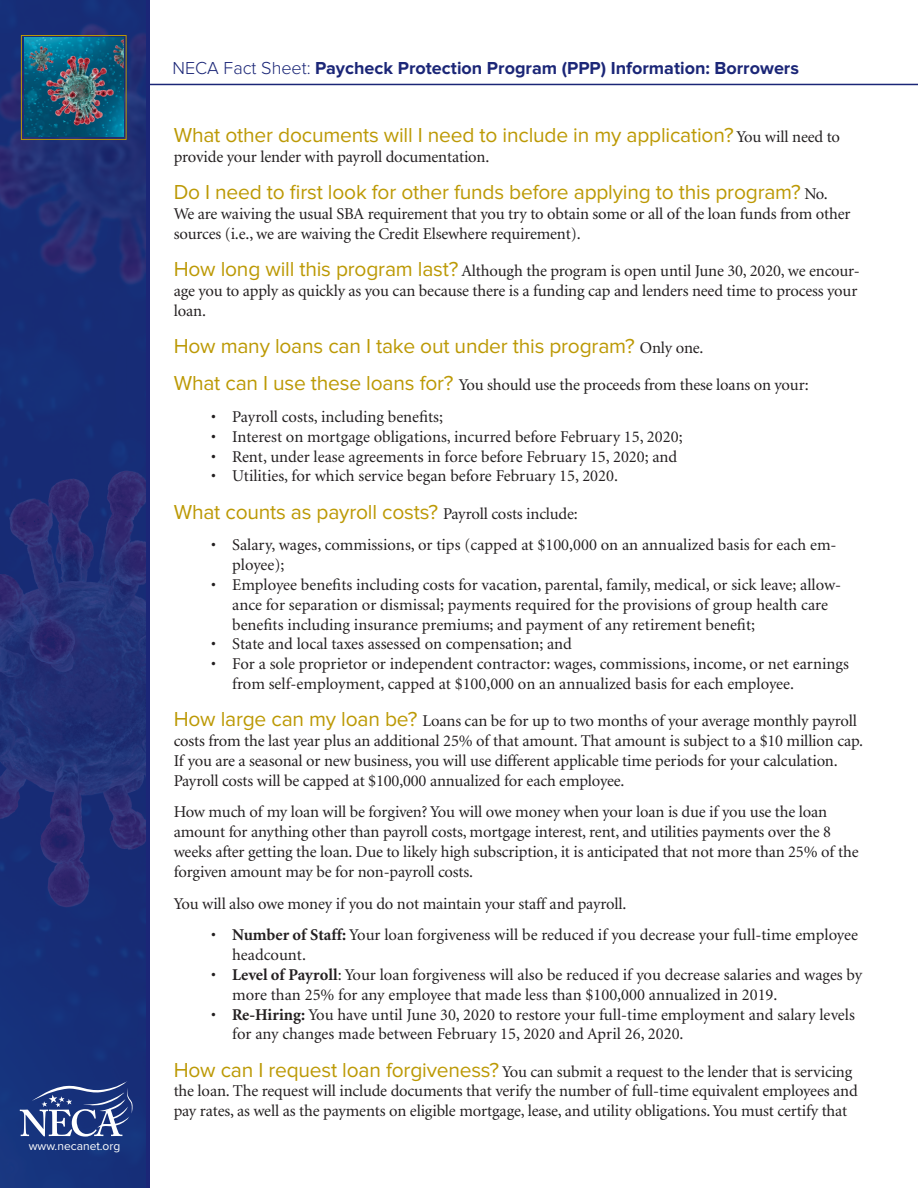
<style>
.page{position:relative;width:918px;height:1188px;background:#fff}
.page>*{position:absolute;margin:0;border:0;box-sizing:border-box;transform-origin:0 0}
.Text{font:21px "Proxima Nova";letter-spacing:-.01em;color:#bc9905}
.t1{font:700 18px "Proxima Nova";color:#1b2677}
.Text-2{font:16.5px/19.8px "Minion";letter-spacing:-.01em;color:#231f20}
.Bullet_Text{font:16.5px/19.8px "Minion";color:#231f20}
.t2{font:12px "Proxima Nova";color:#fff}
.s1{font-weight:300}
.s2{font-family:"Minion";font-size:16.5px;color:#231f20}
.s3{font-family:"Proxima Nova";font-size:21px;color:#bc9905}
.s4{font-weight:700}
</style>
<div class="page">
<div style="left:0;top:0;width:149px;height:1188px;background:#1b2677"></div>
<img style="left:0;top:0;width:146px;height:1188px">
<hr style="left:149px;top:84px;width:769px;height:1px;background:#1b2677">
<div style="left:21px;top:35px;width:105px;height:105px;border:1px solid #bc9905"></div>
<img style="left:24px;top:38px;width:100px;height:99px">
<svg style="left:20px;top:1081px;width:113px;height:56px"></svg>
<p class="t2" style="left:29px;top:1141px;width:93px">www.necanet.org</p>
<p class="t1" style="left:172px;top:60px;width:628px"><span class="s1">NECA Fact Sheet:</span> Paycheck Protection Program (PPP) Information: Borrowers</p>
<p class="Text" style="left:174px;top:126px;width:668px">What other documents will I need to include in my application? <span class="s2">You will need to</span></p>
<p class="Text-2" style="left:174px;top:148px;width:317px">provide your lender with payroll documentation.</p>
<p class="Text" style="left:174px;top:183px;width:656px">Do I need to first look for other funds before applying to this program? <span class="s2">No.</span></p>
<p class="Text-2" style="left:174px;top:205px;width:678px">We are waiving the usual SBA requirement that you try to obtain some or all of the loan funds from other sources (i.e., we are waiving the Credit Elsewhere requirement).</p>
<p class="Text-2" style="left:174px;top:262px;width:688px"><span class="s3">How long will this program last?</span> Although the program is open until June 30, 2020, we encour&shy;age you to apply as quickly as you can because there is a funding cap and lenders need time to process your loan.</p>
<p class="Text" style="left:174px;top:336px;width:531px">How many loans can I take out under this program? <span class="s2">Only one.</span></p>
<p class="Text-2" style="left:174px;top:376px;width:637px"><span class="s3">What can I use these loans for?</span> You should use the proceeds from these loans on your:</p>
<p class="Bullet_Text" style="left:211px;top:407px;width:233px">• Payroll costs, including benefits;</p>
<p class="Bullet_Text" style="left:211px;top:427px;width:473px">• Interest on mortgage obligations, incurred before February 15, 2020;</p>
<p class="Bullet_Text" style="left:211px;top:447px;width:468px">• Rent, under lease agreements in force before February 15, 2020; and</p>
<p class="Bullet_Text" style="left:211px;top:467px;width:408px">• Utilities, for which service began before February 15, 2020.</p>
<p class="Text" style="left:174px;top:502px;width:406px">What counts as payroll costs? <span class="s2">Payroll costs include:</span></p>
<p class="Bullet_Text" style="left:232px;top:536px;width:606px;text-indent:-21px">• Salary, wages, commissions, or tips (capped at $100,000 on an annualized basis for each em&shy;ployee);</p>
<p class="Bullet_Text" style="left:232px;top:575px;width:611px;text-indent:-21px">• Employee benefits including costs for vacation, parental, family, medical, or sick leave; allow&shy;ance for separation or dismissal; payments required for the provisions of group health care benefits including insurance premiums; and payment of any retirement benefit;</p>
<p class="Bullet_Text" style="left:211px;top:635px;width:362px">• State and local taxes assessed on compensation; and</p>
<p class="Bullet_Text" style="left:232px;top:655px;width:618px;text-indent:-21px">• For a sole proprietor or independent contractor: wages, commissions, income, or net earnings from self-employment, capped at $100,000 on an annualized basis for each employee.</p>
<p class="Text-2" style="left:174px;top:712px;width:691px"><span class="s3">How large can my loan be?</span> Loans can be for up to two months of your average monthly payroll costs from the last year plus an additional 25% of that amount. That amount is subject to a $10 million cap.<br>If you are a seasonal or new business, you will use different applicable time periods for your calculation.<br>Payroll costs will be capped at $100,000 annualized for each employee.</p>
<p class="Text-2" style="left:174px;top:803px;width:687px">How much of my loan will be forgiven? You will owe money when your loan is due if you use the loan amount for anything other than payroll costs, mortgage interest, rent, and utilities payments over the 8 weeks after getting the loan. Due to likely high subscription, it is anticipated that not more than 25% of the forgiven amount may be for non-payroll costs.</p>
<p class="Text-2" style="left:174px;top:894px;width:454px">You will also owe money if you do not maintain your staff and payroll.</p>
<p class="Bullet_Text" style="left:232px;top:926px;width:627px;text-indent:-21px">• <span class="s4">Number of Staff:</span> Your loan forgiveness will be reduced if you decrease your full-time employee headcount.</p>
<p class="Bullet_Text" style="left:232px;top:965px;width:632px;text-indent:-21px">• <span class="s4">Level of Payroll</span>: Your loan forgiveness will also be reduced if you decrease salaries and wages by more than 25% for any employee that made less than $100,000 annualized in 2019.</p>
<p class="Bullet_Text" style="left:232px;top:1005px;width:624px;text-indent:-21px">• <span class="s4">Re-Hiring:</span> You have until June 30, 2020 to restore your full-time employment and salary levels for any changes made between February 15, 2020 and April 26, 2020.</p>
<p class="Text-2" style="left:174px;top:1062px;width:686px"><span class="s3">How can I request loan forgiveness?</span> You can submit a request to the lender that is servicing the loan. The request will include documents that verify the number of full-time equivalent employees and pay rates, as well as the payments on eligible mortgage, lease, and utility obligations. You must certify that</p>
</div>
